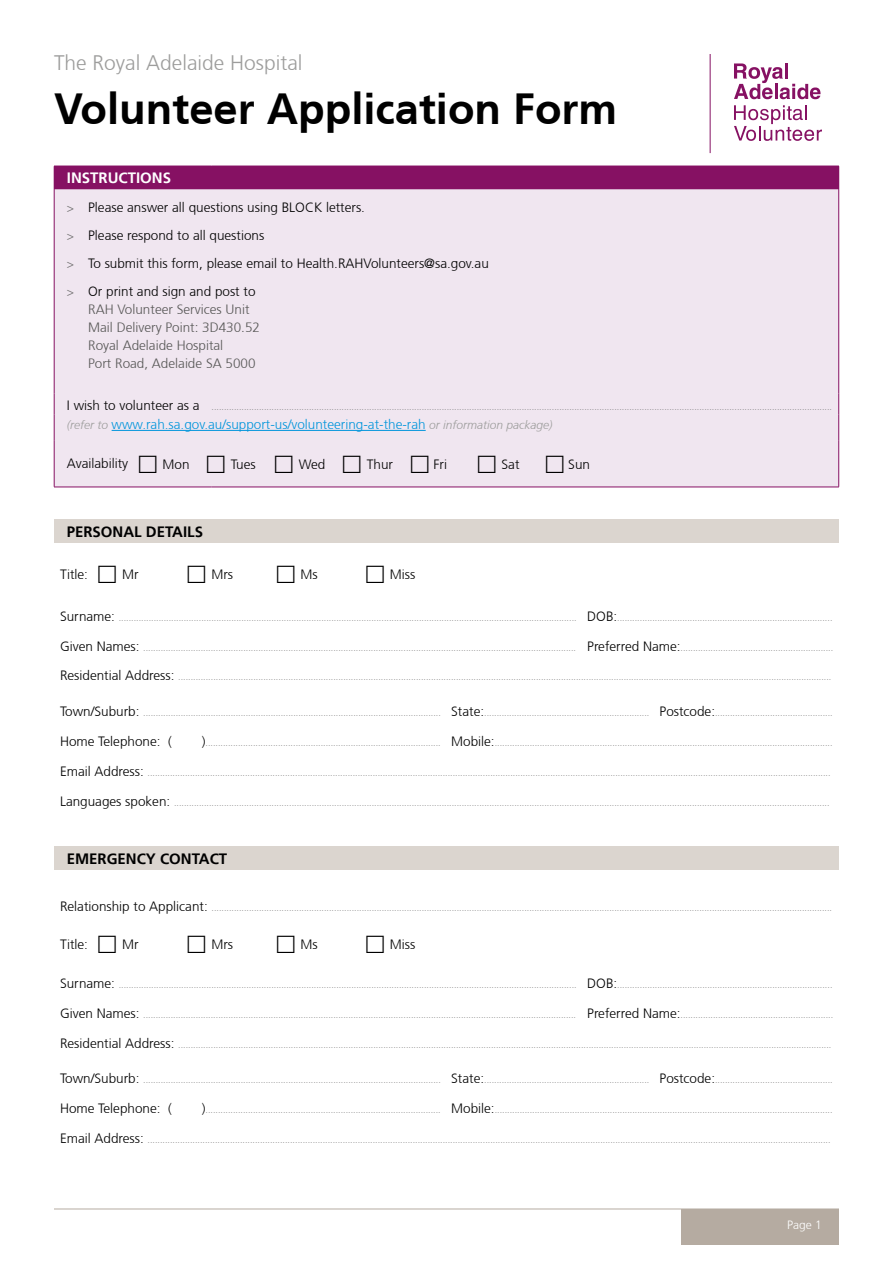
<style>
.page{position:relative;width:893px;height:1263px;background:#fff}
.page>*{position:absolute;margin:0;border:0;box-sizing:border-box;transform-origin:0 0}
.t1{font:700 43.5px "Frutiger CE";color:#000}
.t2{font:300 21px "Frutiger CE";color:#9d9d9c}
.t3{font:700 15px "Frutiger 65";color:#000}
.t4{font:700 15px "Frutiger 65";color:#fff}
.t5{font:300 13.5px/28px "Frutiger CE";color:#000}
.t6{font:300 13.5px/18px "Frutiger 45";color:#575756}
.t7{font:300 13.5px "Frutiger CE";color:#0095db}
.t8{font:300 12px "Frutiger CE";color:#fff}
.t9{font:300 9px "Frutiger 45";color:#706f6f}
.s1{font-size:12px;color:#706f6f}
.s2{font-family:"Frutiger CE";font-size:13.5px;color:#000}
.s3{font-style:italic;font-size:12px;color:#9d9d9c}
</style>
<div class="page">
<div style="left:54px;top:166px;width:785px;height:23px;background:#861163"></div>
<div style="left:55px;top:189px;width:783px;height:298px;background:#f0e6f0"></div>
<hr style="left:54px;top:189px;width:1px;height:204px;background:#861163">
<hr style="left:838px;top:189px;width:1px;height:204px;background:#861163">
<svg style="left:54px;top:393px;width:1px;height:47px"></svg>
<svg style="left:838px;top:393px;width:1px;height:47px"></svg>
<hr style="left:54px;top:440px;width:1px;height:47px;background:#861163">
<hr style="left:838px;top:440px;width:1px;height:47px;background:#861163">
<hr style="left:54px;top:487px;width:158px;height:1px;background:#861163">
<hr style="left:212px;top:487px;width:627px;height:1px;background:#861163">
<hr style="left:112px;top:430px;width:314px;height:1px;background:#0095db">
<div style="left:54px;top:519px;width:784px;height:24px;background:#dbd5cf"></div>
<div style="left:54px;top:847px;width:784px;height:23px;background:#dbd5cf"></div>
<hr style="left:710px;top:54px;width:1px;height:99px;background:#861163">
<svg style="left:734px;top:63px;width:86px;height:36px"></svg>
<hr style="left:785px;top:63px;width:3px;height:16px;background:#861163">
<svg style="left:734px;top:105px;width:88px;height:36px"></svg>
<hr style="left:54px;top:1209px;width:785px;height:1px;background:#b5aba1">
<div style="left:682px;top:1209px;width:157px;height:35px;background:#b5aba1"></div>
<svg style="left:139px;top:455px;width:17px;height:18px"></svg>
<svg style="left:207px;top:455px;width:18px;height:18px"></svg>
<svg style="left:275px;top:455px;width:18px;height:18px"></svg>
<svg style="left:343px;top:455px;width:18px;height:18px"></svg>
<svg style="left:411px;top:455px;width:18px;height:18px"></svg>
<svg style="left:478px;top:455px;width:17px;height:18px"></svg>
<svg style="left:546px;top:455px;width:17px;height:18px"></svg>
<h2 class="t2" style="left:54px;top:51px;width:250px">The Royal Adelaide Hospital</h2>
<h1 class="t1" style="left:54px;top:83px;width:565px">Volunteer Application Form</h1>
<h3 class="t4" style="left:67px;top:169px;width:106px">INSTRUCTIONS</h3>
<h3 class="t5" style="left:67px;top:193px;width:423px"><span class="s1">&gt;</span> Please answer all questions using BLOCK letters.<br><span class="s1">&gt;</span> Please respond to all questions<br><span class="s1">&gt;</span> To submit this form, please email to Health.RAHVolunteers@sa.gov.au <span class="s1">&gt;</span> Or print and sign and post to</h3>
<h3 class="t6" style="left:88px;top:301px;width:173px">RAH Volunteer Services Unit<br>Mail Delivery Point: 3D430.52<br>Royal Adelaide Hospital<br>Port Road, Adelaide SA 5000</h3>
<p class="t9" style="left:67px;top:402px;width:767px"><span class="s2">I wish to volunteer as a</span> ........................................................................................................................................................................................................................................................</p>
<h3 class="t7" style="left:67px;top:416px;width:487px"><span class="s3">(refer to</span> www.rah.sa.gov.au/support-us/volunteering-at-the-rah <span class="s3">or information package)</span></h3>
<h3 class="t5" style="left:67px;top:449px;width:63px">Availability</h3>
<h3 class="t5" style="left:163px;top:450px;width:29px">Mon</h3>
<h3 class="t5" style="left:231px;top:450px;width:27px">Tues</h3>
<h3 class="t5" style="left:299px;top:450px;width:28px">Wed</h3>
<h3 class="t5" style="left:367px;top:450px;width:28px">Thur</h3>
<h3 class="t5" style="left:433px;top:450px;width:15px">Fri</h3>
<h3 class="t5" style="left:502px;top:450px;width:19px">Sat</h3>
<h3 class="t5" style="left:568px;top:450px;width:23px">Sun</h3>
<h3 class="t3" style="left:67px;top:523px;width:138px">PERSONAL DETAILS</h3>
<h3 class="t5" style="left:60px;top:560px;width:30px">Title:</h3>
<h3 class="t5" style="left:122px;top:560px;width:18px">Mr</h3>
<h3 class="t5" style="left:211px;top:560px;width:23px">Mrs</h3>
<h3 class="t5" style="left:301px;top:560px;width:19px">Ms</h3>
<h3 class="t5" style="left:390px;top:560px;width:27px">Miss</h3>
<p class="t9" style="left:60px;top:613px;width:774px"><span class="s2">Surname:</span> ....................................................................................................................................................................................... <span class="s2">DOB:</span>......................................................................................</p>
<p class="t9" style="left:60px;top:642px;width:775px"><span class="s2">Given Names:</span> ............................................................................................................................................................................. <span class="s2">Preferred Name:</span>.............................................................</p>
<p class="t9" style="left:60px;top:672px;width:773px"><span class="s2">Residential Address:</span> .....................................................................................................................................................................................................................................................................</p>
<p class="t9" style="left:60px;top:708px;width:774px"><span class="s2">Town/Suburb:</span> ....................................................................................................................... <span class="s2">State:</span>.................................................................. <span class="s2">Postcode:</span>...............................................</p>
<h3 class="t5" style="left:60px;top:727px;width:113px">Home Telephone: (</h3>
<p class="t9" style="left:202px;top:738px;width:632px"><span class="s2">)</span>.............................................................................................. <span class="s2">Mobile:</span>.......................................................................................................................................</p>
<p class="t9" style="left:60px;top:767px;width:772px"><span class="s2">Email Address:</span> .................................................................................................................................................................................................................................................................................</p>
<p class="t9" style="left:60px;top:797px;width:771px"><span class="s2">Languages spoken:</span> ......................................................................................................................................................................................................................................................................</p>
<h3 class="t3" style="left:67px;top:850px;width:162px">EMERGENCY CONTACT</h3>
<p class="t9" style="left:60px;top:903px;width:774px"><span class="s2">Relationship to Applicant:</span> ........................................................................................................................................................................................................................................................</p>
<h3 class="t5" style="left:60px;top:930px;width:30px">Title:</h3>
<h3 class="t5" style="left:122px;top:930px;width:18px">Mr</h3>
<h3 class="t5" style="left:211px;top:930px;width:23px">Mrs</h3>
<h3 class="t5" style="left:301px;top:930px;width:19px">Ms</h3>
<h3 class="t5" style="left:390px;top:930px;width:27px">Miss</h3>
<p class="t9" style="left:60px;top:980px;width:774px"><span class="s2">Surname:</span> ....................................................................................................................................................................................... <span class="s2">DOB:</span>......................................................................................</p>
<p class="t9" style="left:60px;top:1010px;width:775px"><span class="s2">Given Names:</span> ............................................................................................................................................................................. <span class="s2">Preferred Name:</span>.............................................................</p>
<p class="t9" style="left:60px;top:1039px;width:773px"><span class="s2">Residential Address:</span> .....................................................................................................................................................................................................................................................................</p>
<p class="t9" style="left:60px;top:1075px;width:774px"><span class="s2">Town/Suburb:</span> ....................................................................................................................... <span class="s2">State:</span>.................................................................. <span class="s2">Postcode:</span>...............................................</p>
<h3 class="t5" style="left:60px;top:1094px;width:113px">Home Telephone: (</h3>
<p class="t9" style="left:202px;top:1105px;width:632px"><span class="s2">)</span>.............................................................................................. <span class="s2">Mobile:</span>.......................................................................................................................................</p>
<p class="t9" style="left:60px;top:1135px;width:772px"><span class="s2">Email Address:</span> .................................................................................................................................................................................................................................................................................</p>
<h3 class="t8" style="left:787px;top:1217px;width:36px">Page 1</h3>
</div>
